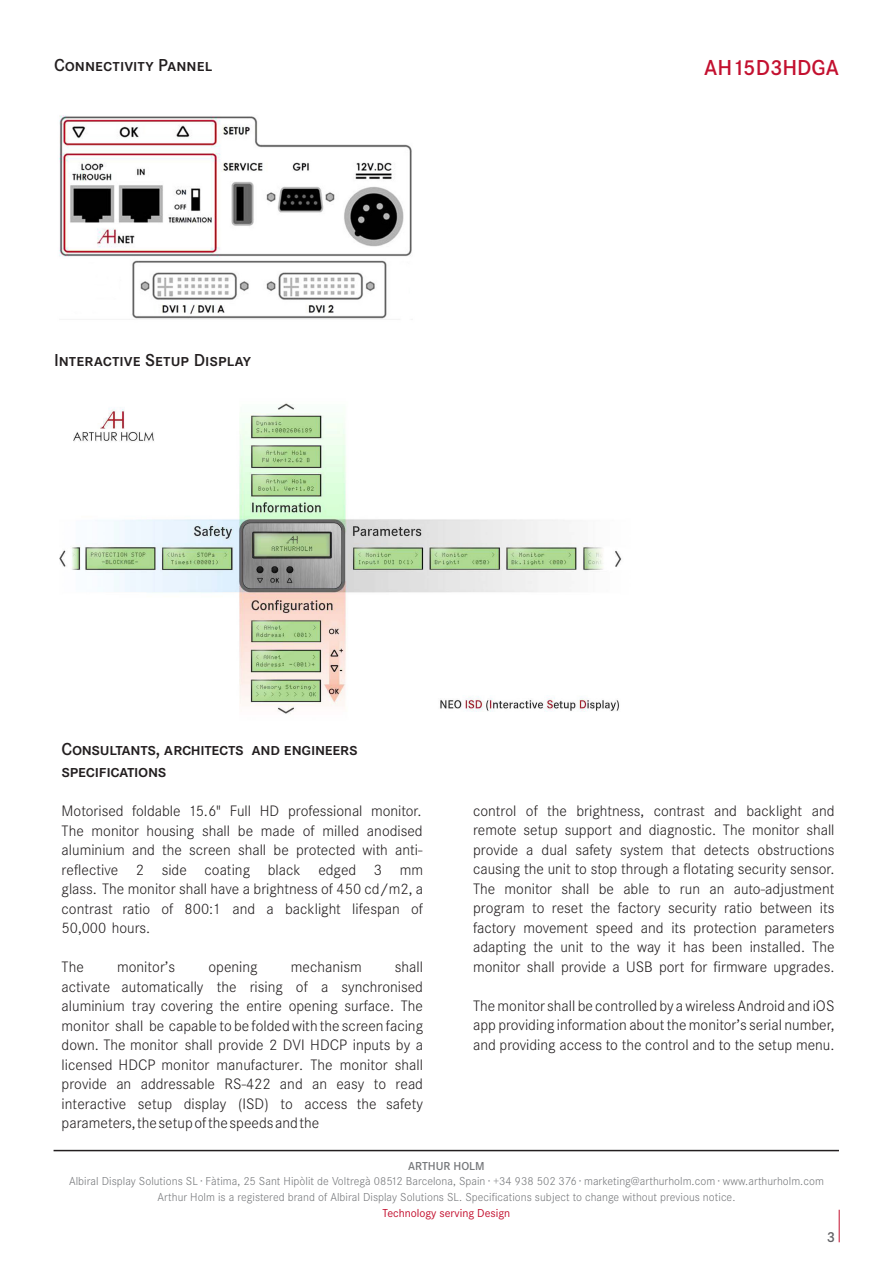
<style>
.page{position:relative;width:893px;height:1263px;background:#fff}
.page>*{position:absolute;margin:0;border:0;box-sizing:border-box;transform-origin:0 0}
.t1{font:600 22.5px "Corporate S";color:#c3102f}
.t2{font:600 18px/21.6px "Corporate SSC";letter-spacing:-.02em;color:#231f20}
.t3{font:600 18px "Corporate SSC";color:#231f20}
.t4{font:300 15.75px/19.5px "Corporate S";color:#231f20;text-align:justify}
.t5{font:600 15px "Corporate S";color:#636366}
.t6{font:300 12px "Corporate S";letter-spacing:.005em;color:#76787b}
.t7{font:12px "Corporate S";color:#c3102f}
.t8{font:600 12px "Corporate S";color:#76787b}
</style>
<div class="page">
<hr style="left:839px;top:1210px;width:1px;height:32px;background:#c3102f">
<hr style="left:54px;top:1150px;width:785px;height:1px;background:#231f20">
<img style="left:59px;top:115px;width:353px;height:205px">
<img style="left:59px;top:403px;width:563px;height:311px">
<div style="left:283px;top:417px;width:24px;height:9px;background:#afda92"></div>
<p class="t3" style="left:54px;top:55px;width:160px">Connectivity Pannel</p>
<p class="t3" style="left:54px;top:350px;width:199px">Interactive Setup Display</p>
<p class="t1" style="left:704px;top:55px;width:136px">AH15D3HDGA</p>
<p class="t2" style="left:62px;top:739px;width:298px">Consultants, architects and engineers specifications</p>
<p class="t4" style="left:62px;top:802px;width:363px">Motorised foldable 15.6" Full HD professional monitor.<br>The monitor housing shall be made of milled anodised aluminium and the screen shall be protected with anti&shy;reflective 2 side coating black edged 3 mm glass. The monitor shall have a brightness of 450 cd/m2, a contrast ratio of 800:1 and a backlight lifespan of 50,000 hours.</p>
<p class="t4" style="left:62px;top:958px;width:24px">The</p>
<p class="t4" style="left:117px;top:958px;width:60px">monitor’s</p>
<p class="t4" style="left:209px;top:958px;width:51px">opening</p>
<p class="t4" style="left:291px;top:958px;width:72px">mechanism</p>
<p class="t4" style="left:62px;top:958px;width:363px;text-indent:333px">shall activate automatically the rising of a synchronised aluminium tray covering the entire opening surface. The monitor shall be capable to be folded with the screen facing down. The monitor shall provide 2 DVI HDCP inputs by a licensed HDCP monitor manufacturer. The monitor shall provide an addressable RS-422 and an easy to read interactive setup display (ISD) to access the safety parameters, the setup of the speeds and the</p>
<p class="t4" style="left:473px;top:801px;width:363px">control of the brightness, contrast and backlight and remote setup support and diagnostic. The monitor shall provide a dual safety system that detects obstructions causing the unit to stop through a flotating security sensor.<br>The monitor shall be able to run an auto-adjustment program to reset the factory security ratio between its factory movement speed and its protection parameters adapting the unit to the way it has been installed. The monitor shall provide a USB port for firmware upgrades.</p>
<p class="t4" style="left:473px;top:996px;width:363px">The monitor shall be controlled by a wireless Android and iOS app providing information about the monitor’s serial number, and providing access to the control and to the setup menu.</p>
<p class="t8" style="left:408px;top:1159px;width:78px">ARTHUR HOLM</p>
<p class="t6" style="left:69px;top:1175px;width:756px">Albiral Display Solutions SL · Fàtima, 25 Sant Hipòlit de Voltregà 08512 Barcelona, Spain · +34 938 502 376 · marketing@arthurholm.com · www.arthurholm.com</p>
<p class="t6" style="left:157px;top:1191px;width:579px">Arthur Holm is a registered brand of Albiral Display Solutions SL. Specifications subject to change without previous notice.</p>
<p class="t7" style="left:383px;top:1206px;width:129px">Technology serving Design</p>
<p class="t5" style="left:827px;top:1229px;width:10px">3</p>
</div>
